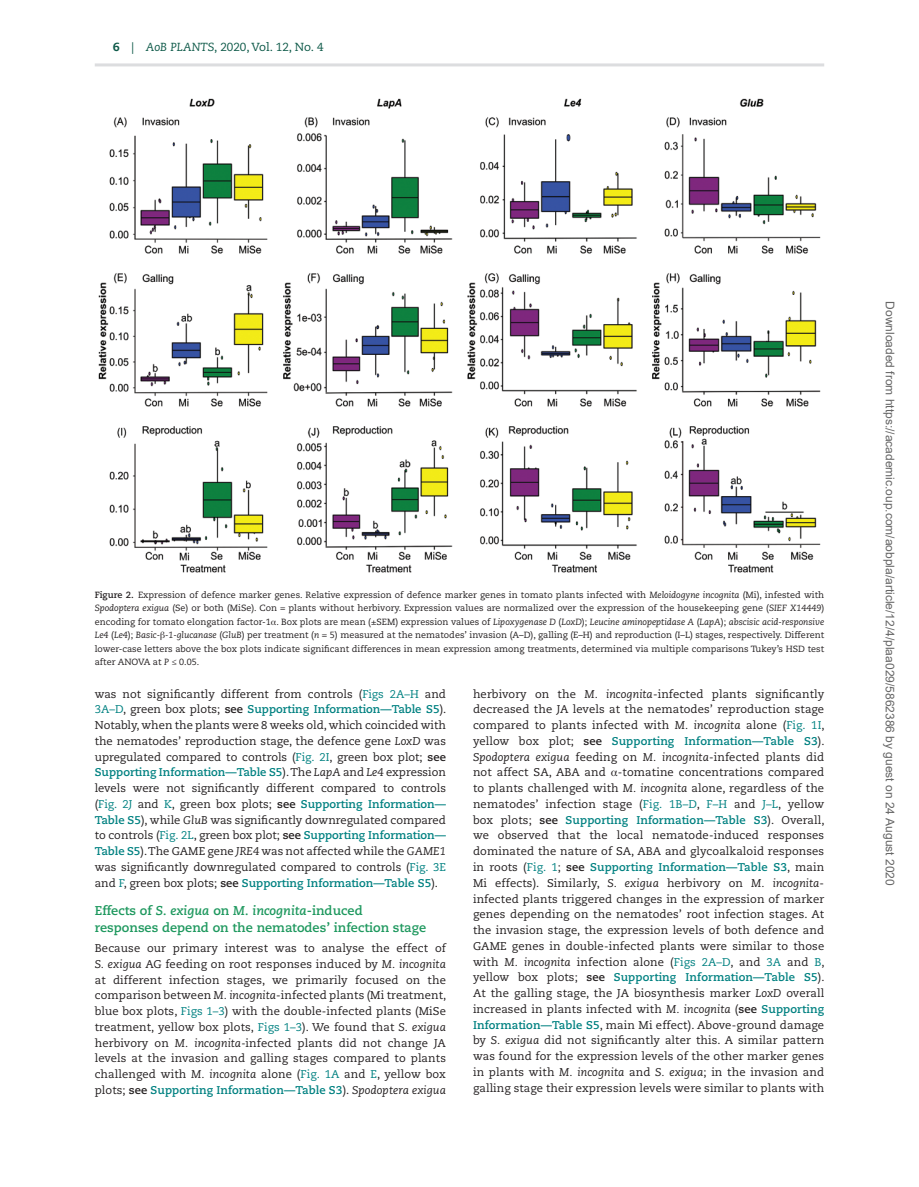
<style>
.page{position:relative;width:919px;height:1187px;background:#fff}
.page>*{position:absolute;margin:0;border:0;box-sizing:border-box;transform-origin:0 0}
.t1{font:700 12.75px/16.5px "Caecilia LT Std";color:#1e985e}
.t2{font:12px "Arial";color:#666}
.t3{font:11.7px "Caecilia LT Std";color:#0d5948}
.t4{font:11.25px/15.8px "Caecilia LT Std";letter-spacing:.01em;color:#231f20;text-align:justify}
.t5{font:9px/13.5px "Caecilia LT Std";color:#231f20;text-align:justify}
.s1{font-weight:800}
.s2{font-style:italic}
.s3{font-weight:700}
.s4{font-family:"Gandhari Unicode"}
.s5{color:#008181}
.s6{font-weight:700;color:#008181}
</style>
<div class="page">
<hr style="left:95px;top:63px;width:729px;height:3px;background:#dcdddf">
<img style="left:98px;top:98px;width:723px;height:475px">
<p class="t3" style="left:113px;top:41px;width:212px"><span class="s1">6</span> | <span class="s2">AoB PLANTS</span>, 2020, Vol. 12, No. 4</p>
<p class="t5" style="left:95px;top:588px;width:731px"><span class="s3">Figure 2.</span> Expression of defence marker genes. Relative expression of defence marker genes in tomato plants infected with <span class="s2">Meloidogyne incognita</span> (Mi), infested with <span class="s2">Spodoptera exigua</span> (Se) or both (MiSe). Con = plants without herbivory. Expression values are normalized over the expression of the housekeeping gene (<span class="s2">SIEF X14449</span>) encoding for tomato elongation factor-1<span class="s4">α</span>. Box plots are mean (±SEM) expression values of <span class="s2">Lipoxygenase D</span> (<span class="s2">LoxD</span>); <span class="s2">Leucine aminopeptidase A</span> (<span class="s2">LapA</span>); <span class="s2">abscisic acid-responsive Le4</span> (<span class="s2">Le4</span>); <span class="s2">Basic-</span><span class="s4">β</span><span class="s2">-1-glucanase</span> (<span class="s2">GluB</span>) per treatment (<span class="s2">n</span> = 5) measured at the nematodes’ invasion (A–D), galling (E–H) and reproduction (I–L) stages, respectively. Different lower-case letters above the box plots indicate significant differences in mean expression among treatments, determined via multiple comparisons Tukey’s HSD test after ANOVA at <span class="s2">P</span> ≤ 0.05.</p>
<p class="t4" style="left:95px;top:686px;width:353px">was not significantly different from controls (<span class="s5">Figs 2A–H</span> and <span class="s5">3A–D</span>, green box plots; <span class="s3">see</span> <span class="s6">Supporting Information—Table S5</span>).<br>Notably, when the plants were 8 weeks old, which coincided with the nematodes’ reproduction stage, the defence gene <span class="s2">LoxD</span> was upregulated compared to controls (<span class="s5">Fig. 2I</span>, green box plot; <span class="s3">see </span><span class="s6">Supporting Information—Table S5</span>). The <span class="s2">LapA</span> and <span class="s2">Le4</span> expression levels were not significantly different compared to controls (<span class="s5">Fig. 2J</span> and <span class="s5">K</span>, green box plots; <span class="s3">see</span> <span class="s6">Supporting Information— Table S5</span>), while <span class="s2">GluB</span> was significantly downregulated compared to controls (<span class="s5">Fig. 2L</span>, green box plot; <span class="s3">see</span> <span class="s6">Supporting Information— Table S5</span>). The GAME gene <span class="s2">JRE4</span> was not affected while the <span class="s2">GAME1 </span>was significantly downregulated compared to controls (<span class="s5">Fig. 3E </span>and <span class="s5">F</span>, green box plots; <span class="s3">see</span> <span class="s6">Supporting Information—Table S5</span>).</p>
<p class="t1" style="left:95px;top:902px;width:333px">Effects of <span class="s2">S. exigua</span> on <span class="s2">M. incognita</span>-induced responses depend on the nematodes’ infection stage</p>
<p class="t4" style="left:95px;top:940px;width:353px">Because our primary interest was to analyse the effect of <span class="s2">S. exigua</span> AG feeding on root responses induced by <span class="s2">M. incognita </span>at different infection stages, we primarily focused on the comparison between <span class="s2">M. incognita</span>-infected plants (Mi treatment, blue box plots, <span class="s5">Figs 1–3</span>) with the double-infected plants (MiSe treatment, yellow box plots, <span class="s5">Figs 1–3</span>). We found that <span class="s2">S. exigua </span>herbivory on <span class="s2">M. incognita-</span>infected plants did not change JA levels at the invasion and galling stages compared to plants challenged with <span class="s2">M. incognita</span> alone (<span class="s5">Fig. 1A</span> and <span class="s5">E</span>, yellow box plots; <span class="s3">see</span> <span class="s6">Supporting Information—Table S3</span>). <span class="s2">Spodoptera exigua</span></p>
<p class="t4" style="left:473px;top:686px;width:353px">herbivory on the <span class="s2">M. incognita</span>-infected plants significantly decreased the JA levels at the nematodes’ reproduction stage compared to plants infected with <span class="s2">M. incognita</span> alone (<span class="s5">Fig. 1I</span>, yellow box plot; <span class="s3">see</span> <span class="s6">Supporting Information—Table S3</span>).<br><span class="s2">Spodoptera exigua</span> feeding on <span class="s2">M. incognita</span>-infected plants did not affect SA, ABA and <span class="s4">α</span>-tomatine concentrations compared to plants challenged with <span class="s2">M. incognita</span> alone, regardless of the nematodes’ infection stage (<span class="s5">Fig. 1B–D</span>, <span class="s5">F–H</span> and <span class="s5">J–L</span>, yellow box plots; <span class="s3">see</span> <span class="s6">Supporting Information—Table S3</span>). Overall, we observed that the local nematode-induced responses dominated the nature of SA, ABA and glycoalkaloid responses in roots (<span class="s5">Fig. 1</span>; <span class="s3">see</span> <span class="s6">Supporting Information—Table S3</span>, main Mi effects). Similarly, <span class="s2">S. exigua</span> herbivory on <span class="s2">M. incognita&shy;</span>infected plants triggered changes in the expression of marker genes depending on the nematodes’ root infection stages. At the invasion stage, the expression levels of both defence and GAME genes in double-infected plants were similar to those with <span class="s2">M. incognita</span> infection alone (<span class="s5">Figs 2A–D</span>, and <span class="s5">3A</span> and <span class="s5">B</span>, yellow box plots; <span class="s3">see</span> <span class="s6">Supporting Information—Table S5</span>).<br>At the galling stage, the JA biosynthesis marker <span class="s2">LoxD</span> overall increased in plants infected with <span class="s2">M. incognita</span> (<span class="s3">see</span> <span class="s6">Supporting Information—Table S5</span>, main Mi effect). Above-ground damage by <span class="s2">S. exigua</span> did not significantly alter this. A similar pattern was found for the expression levels of the other marker genes in plants with <span class="s2">M. incognita</span> and <span class="s2">S. exigua</span>; in the invasion and galling stage their expression levels were similar to plants with</p>
<p class="t2" style="left:894px;top:301px;width:586px;rotate:90deg">Downloaded from https://academic.oup.com/aobpla/article/12/4/plaa029/5862386 by guest on 24 August 2020</p>
</div>
